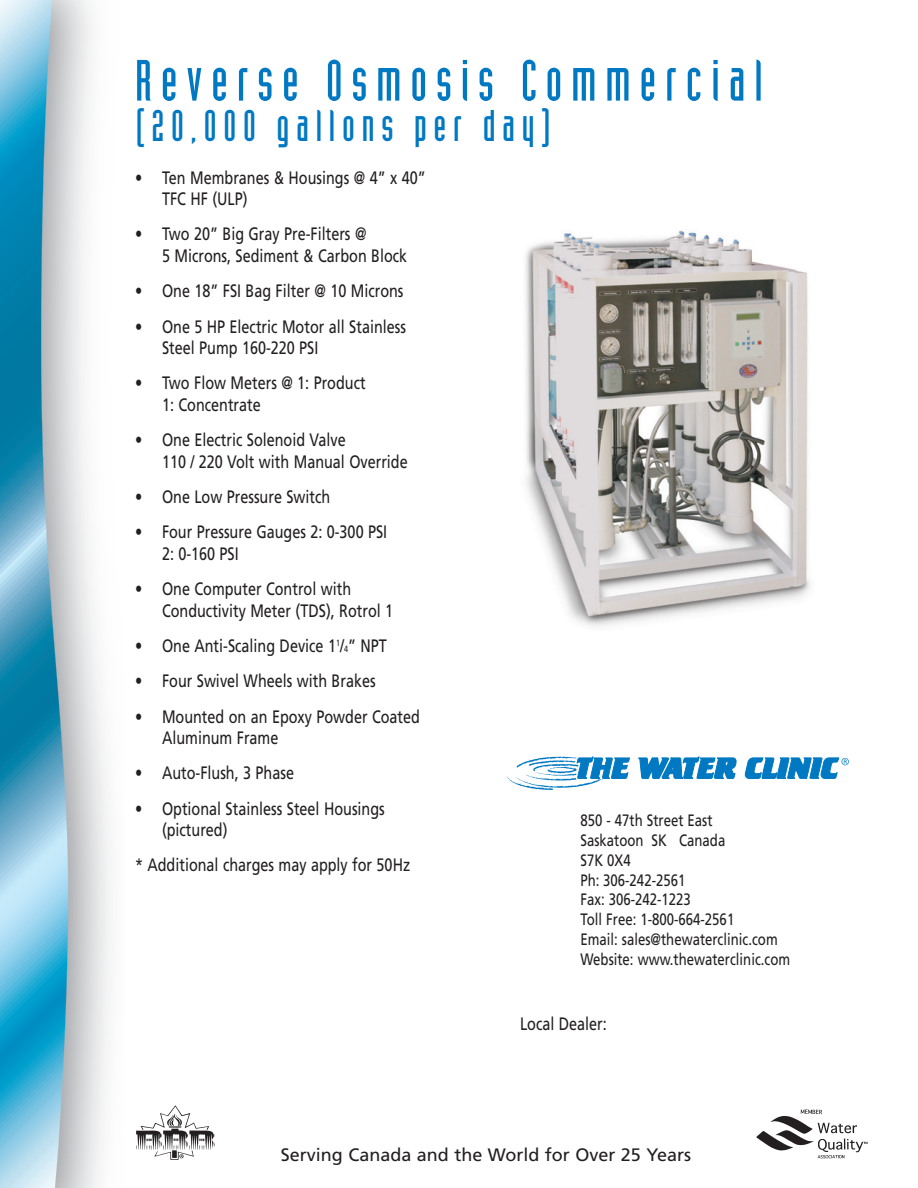
<style>
.page{position:relative;width:918px;height:1188px;background:#fff}
.page>*{position:absolute;margin:0;border:0;box-sizing:border-box;transform-origin:0 0}
.t1{font:57px "Industria Solid";letter-spacing:.155em;color:#0079c2}
.t2{font:43.5px "Industria Solid";letter-spacing:.155em;color:#0079c2}
.t3{font:18px/21.8px "Frutiger";color:#231f20;scale:.8 1}
.t4{font:18px "Frutiger";color:#231f20}
.t5{font:16.5px/20px "Frutiger";color:#231f20;scale:.8 1}
.s1{font-size:9px}
</style>
<div class="page">
<svg style="left:638px;top:756px;width:98px;height:23px"></svg>
<svg style="left:507px;top:757px;width:123px;height:34px"></svg>
<svg style="left:744px;top:757px;width:105px;height:22px"></svg>
<img style="left:525px;top:230px;width:285px;height:396px">
<img style="left:0;top:0;width:68px;height:1188px">
<img style="left:756px;top:1109px;width:112px;height:50px">
<img style="left:136px;top:1105px;width:79px;height:55px">
<h1 class="t1" style="left:135px;top:60px;width:629px">Reverse Osmosis Commercial</h1>
<h2 class="t2" style="left:135px;top:110px;width:418px">(20,000 gallons per day)</h2>
<p class="t3" style="left:162px;top:168px;width:331px;text-indent:-27px">• Ten Membranes &amp; Housings @ 4” x 40”<br>TFC HF (ULP)</p>
<p class="t3" style="left:162px;top:225px;width:308px;text-indent:-27px">• Two 20” Big Gray Pre-Filters @<br>5 Microns, Sediment &amp; Carbon Block</p>
<p class="t3" style="left:135px;top:282px;width:337px">• One 18” FSI Bag Filter @ 10 Microns</p>
<p class="t3" style="left:162px;top:317px;width:307px;text-indent:-27px">• One 5 HP Electric Motor all Stainless<br>Steel Pump 160-220 PSI</p>
<p class="t3" style="left:162px;top:374px;width:256px;text-indent:-27px">• Two Flow Meters @ 1: Product<br>1: Concentrate</p>
<p class="t3" style="left:162px;top:431px;width:309px;text-indent:-27px">• One Electric Solenoid Valve<br>110 / 220 Volt with Manual Override</p>
<p class="t3" style="left:135px;top:487px;width:246px">• One Low Pressure Switch</p>
<p class="t3" style="left:162px;top:523px;width:283px;text-indent:-27px">• Four Pressure Gauges 2: 0-300 PSI<br>2: 0-160 PSI</p>
<p class="t3" style="left:162px;top:579px;width:291px;text-indent:-27px">• One Computer Control with<br>Conductivity Meter (TDS), Rotrol 1</p>
<p class="t3" style="left:135px;top:636px;width:316px">• One Anti-Scaling Device 1<sup>1</sup>/<span class="s1">4</span>” NPT</p>
<p class="t3" style="left:135px;top:672px;width:302px">• Four Swivel Wheels with Brakes</p>
<p class="t3" style="left:162px;top:707px;width:324px;text-indent:-27px">• Mounted on an Epoxy Powder Coated<br>Aluminum Frame</p>
<p class="t3" style="left:135px;top:764px;width:200px">• Auto-Flush, 3 Phase</p>
<p class="t3" style="left:162px;top:799px;width:280px;text-indent:-27px">• Optional Stainless Steel Housings (pictured)</p>
<p class="t3" style="left:135px;top:856px;width:346px">* Additional charges may apply for 50Hz</p>
<p class="t5" style="left:580px;top:811px;width:264px">850 - 47th Street East<br>Saskatoon SK Canada<br>S7K 0X4<br>Ph: 306-242-2561<br>Fax: 306-242-1223<br>Toll Free: 1-800-664-2561<br>Email: sales@thewaterclinic.com<br>Website: www.thewaterclinic.com</p>
<p class="t3" style="left:520px;top:1014px;width:110px">Local Dealer:</p>
<p class="t4" style="left:281px;top:1148px;width:412px">Serving Canada and the World for Over 25 Years</p>
</div>
